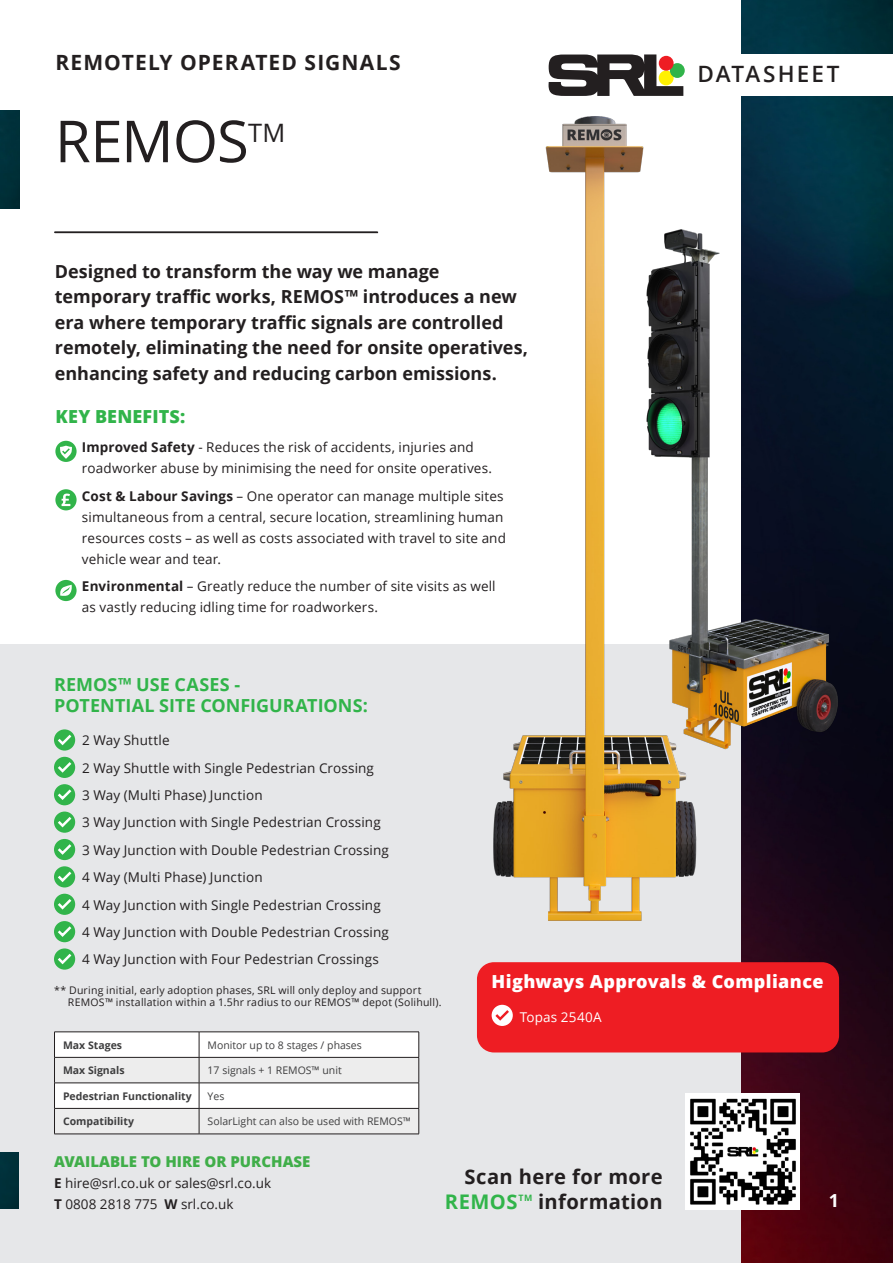
<style>
.page{position:relative;width:893px;height:1263px;background:#fff}
.page>*{position:absolute;margin:0;border:0;box-sizing:border-box;transform-origin:0 0}
.t1{font:57.9px "Open Sans";letter-spacing:-.015em;color:#231f20}
.t2{font:25.35px "Open Sans";color:#231f20}
.t3{font:600 22.5px "Open Sans";letter-spacing:.095em;color:#231f20}
.t4{font:700 21px "Open Sans";letter-spacing:.055em;color:#231f20}
.t5{font:700 20.1px/24.2px "Open Sans";letter-spacing:.015em;color:#231f20}
.t6{font:700 18px/25.5px "Open Sans";letter-spacing:-.005em;color:#231f20}
.t7{font:700 18px/21px "Open Sans";letter-spacing:.005em;color:#31b44a}
.t8{font:800 18px "Open Sans";letter-spacing:.02em;color:#fff}
.t9{font:800 18px "Open Sans";letter-spacing:.015em;color:#31b44a}
.t10{font:700 18px "Open Sans";color:#fff}
.t11{font:800 15px "Open Sans";color:#40ae49}
.t12{font:13.5px/21px "Open Sans";letter-spacing:.01em;color:#231f20}
.t13{font:13.5px "Open Sans";letter-spacing:.015em;color:#fff}
.t14{font:10.5px/12.6px "Open Sans";letter-spacing:.02em;color:#231f20}
.t15{font:10.5px "Open Sans";color:#3e3e3f}
.t16{font:700 10.5px "Open Sans";color:#3e3e3f}
.t17{font:700 8.85px "Open Sans";color:#31b44a}
.s1{font-weight:700}
.s2{color:#31b44a}
</style>
<div class="page">
<div style="left:0;top:644px;width:893px;height:619px;background:#e6e7e9"></div>
<img style="left:742px;top:0;width:151px;height:1263px">
<hr style="left:54px;top:232px;width:323px;height:1px;background:#231f20">
<div style="left:685px;top:54px;width:208px;height:41px;background:#fff"></div>
<div style="left:0;top:111px;width:20px;height:98px;background:#00303a"></div>
<img style="left:0;top:1153px;width:19px;height:55px">
<svg style="left:549px;top:54px;width:125px;height:9px"></svg>
<div style="left:659px;top:56px;width:15px;height:15px;background:#ee1d23;border-radius:50%"></div>
<hr style="left:55px;top:232px;width:323px;height:1px;background:#231f20">
<div style="left:477px;top:962px;width:362px;height:90px;background:#ee1d23;border-radius:17px"></div>
<div style="left:492px;top:1005px;width:21px;height:21px;background:#fff;border-radius:50%"></div>
<svg style="left:493px;top:1007px;width:19px;height:15px"></svg>
<img style="left:685px;top:1094px;width:115px;height:115px">
<div style="left:55px;top:580px;width:22px;height:21px;background:#31b44a;border-radius:50%"></div>
<svg style="left:55px;top:441px;width:22px;height:21px"></svg>
<svg style="left:60px;top:446px;width:12px;height:13px"></svg>
<svg style="left:55px;top:489px;width:22px;height:21px"></svg>
<svg style="left:62px;top:494px;width:8px;height:12px"></svg>
<svg style="left:60px;top:585px;width:12px;height:11px"></svg>
<img style="left:493px;top:63px;width:204px;height:858px">
<img style="left:504px;top:215px;width:389px;height:545px">
<div style="left:54px;top:729px;width:21px;height:21px;background:#31b44a;border-radius:50%"></div>
<svg style="left:55px;top:732px;width:19px;height:15px"></svg>
<div style="left:54px;top:757px;width:21px;height:21px;background:#31b44a;border-radius:50%"></div>
<svg style="left:55px;top:759px;width:19px;height:15px"></svg>
<div style="left:54px;top:784px;width:21px;height:21px;background:#31b44a;border-radius:50%"></div>
<svg style="left:55px;top:787px;width:19px;height:15px"></svg>
<svg style="left:54px;top:811px;width:21px;height:22px"></svg>
<svg style="left:55px;top:814px;width:19px;height:15px"></svg>
<div style="left:54px;top:839px;width:21px;height:21px;background:#31b44a;border-radius:50%"></div>
<svg style="left:55px;top:841px;width:19px;height:15px"></svg>
<div style="left:54px;top:866px;width:21px;height:21px;background:#31b44a;border-radius:50%"></div>
<svg style="left:55px;top:869px;width:19px;height:15px"></svg>
<div style="left:54px;top:894px;width:21px;height:21px;background:#31b44a;border-radius:50%"></div>
<svg style="left:55px;top:896px;width:19px;height:15px"></svg>
<div style="left:54px;top:921px;width:21px;height:21px;background:#31b44a;border-radius:50%"></div>
<svg style="left:55px;top:924px;width:19px;height:15px"></svg>
<svg style="left:54px;top:948px;width:21px;height:22px"></svg>
<svg style="left:55px;top:951px;width:19px;height:15px"></svg>
<hr style="left:54px;top:1031px;width:145px;height:1px;background:#231f20">
<hr style="left:199px;top:1031px;width:220px;height:1px;background:#231f20">
<svg style="left:54px;top:1032px;width:366px;height:102px"></svg>
<hr style="left:54px;top:1134px;width:145px;height:1px;background:#231f20">
<hr style="left:199px;top:1134px;width:220px;height:1px;background:#231f20">
<p class="t4" style="left:55px;top:48px;width:347px">REMOTELY OPERATED SIGNALS</p>
<p class="t1" style="left:55px;top:102px;width:195px">REMOS</p>
<p class="t2" style="left:248px;top:115px;width:38px">TM</p>
<p class="t6" style="left:55px;top:258px;width:475px">Designed to transform the way we manage temporary traffic works, REMOS™ introduces a new era where temporary traffic signals are controlled remotely, eliminating the need for onsite operatives, enhancing safety and reducing carbon emissions.</p>
<p class="t9" style="left:55px;top:403px;width:131px">KEY BENEFITS:</p>
<p class="t12" style="left:82px;top:436px;width:411px"><span class="s1">Improved Safety</span> - Reduces the risk of accidents, injuries and roadworker abuse by minimising the need for onsite operatives.</p>
<p class="t12" style="left:82px;top:485px;width:426px"><span class="s1">Cost &amp; Labour Savings</span> – One operator can manage multiple sites simultaneous from a central, secure location, streamlining human resources costs – as well as costs associated with travel to site and vehicle wear and tear.</p>
<p class="t12" style="left:82px;top:575px;width:415px"><span class="s1">Environmental</span> – Greatly reduce the number of site visits as well as vastly reducing idling time for roadworkers.</p>
<h3 class="t3" style="left:697px;top:58px;width:144px">DATASHEET</h3>
<p class="t7" style="left:54px;top:673px;width:315px">REMOS™ USE CASES -<br>POTENTIAL SITE CONFIGURATIONS:</p>
<p class="t12" style="left:82px;top:730px;width:89px">2 Way Shuttle</p>
<p class="t12" style="left:82px;top:757px;width:293px">2 Way Shuttle with Single Pedestrian Crossing</p>
<p class="t12" style="left:82px;top:784px;width:182px">3 Way (Multi Phase) Junction</p>
<p class="t12" style="left:82px;top:812px;width:300px">3 Way Junction with Single Pedestrian Crossing</p>
<p class="t12" style="left:82px;top:839px;width:308px">3 Way Junction with Double Pedestrian Crossing</p>
<p class="t12" style="left:82px;top:866px;width:182px">4 Way (Multi Phase) Junction</p>
<p class="t12" style="left:82px;top:894px;width:300px">4 Way Junction with Single Pedestrian Crossing</p>
<p class="t12" style="left:82px;top:921px;width:308px">4 Way Junction with Double Pedestrian Crossing</p>
<p class="t12" style="left:82px;top:949px;width:298px">4 Way Junction with Four Pedestrian Crossings</p>
<p class="t14" style="left:68px;top:983px;width:375px;text-indent:-14px">** During initial, early adoption phases, SRL will only deploy and support<br>REMOS™ installation within a 1.5hr radius to our REMOS™ depot (Solihull).</p>
<p class="t16" style="left:63px;top:1037px;width:61px">Max Stages</p>
<p class="t15" style="left:208px;top:1038px;width:156px">Monitor up to 8 stages / phases</p>
<p class="t16" style="left:63px;top:1063px;width:63px">Max Signals</p>
<p class="t15" style="left:208px;top:1063px;width:136px">17 signals + 1 REMOS™ unit</p>
<p class="t16" style="left:63px;top:1088px;width:130px">Pedestrian Functionality</p>
<p class="t15" style="left:208px;top:1089px;width:18px">Yes</p>
<p class="t16" style="left:63px;top:1114px;width:73px">Compatibility</p>
<p class="t15" style="left:208px;top:1114px;width:205px">SolarLight can also be used with REMOS™</p>
<p class="t8" style="left:492px;top:968px;width:333px">Highways Approvals &amp; Compliance</p>
<p class="t13" style="left:520px;top:1008px;width:83px">Topas 2540A</p>
<p class="t11" style="left:54px;top:1150px;width:258px">AVAILABLE TO HIRE OR PURCHASE</p>
<p class="t12" style="left:54px;top:1172px;width:218px"><span class="s1">E</span> hire@srl.co.uk or sales@srl.co.uk<br><span class="s1">T</span> 0808 2818 775 <span class="s1">W</span> srl.co.uk</p>
<p class="t5" style="left:445px;top:1164px;width:219px;text-indent:20px">Scan here for more<br><span class="s2">REMOS</span></p>
<p class="t17" style="left:518px;top:1191px;width:15px">TM</p>
<p class="t5" style="left:538px;top:1189px;width:126px">information</p>
<h3 class="t10" style="left:829px;top:1188px;width:12px">1</h3>
</div>
